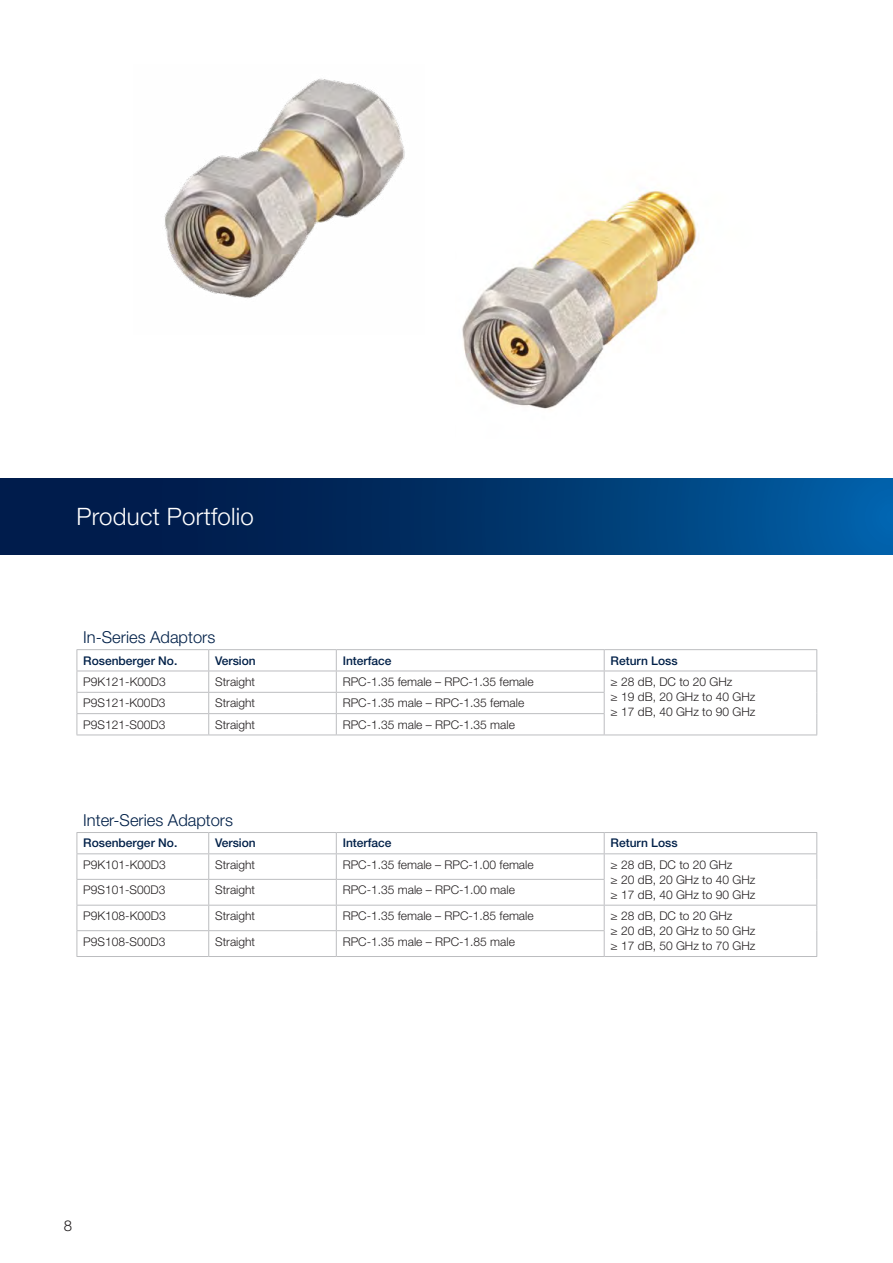
<style>
.page{position:relative;width:893px;height:1263px;background:#fff}
.page>*{position:absolute;margin:0;border:0;box-sizing:border-box;transform-origin:0 0}
.t1{font:300 24px "Helvetica Neue LT Pro";letter-spacing:.01em;color:#fff}
.t2{font:300 16.5px "Helvetica Neue LT Pro";color:#002048}
.t3{font:300 15px "Helvetica Neue LT Pro";color:#231f20}
.t4{font:300 12px/15px "Helvetica Neue LT Pro";color:#231f20}
.t5{font:500 12px "Helvetica Neue LT Pro";color:#002048}
</style>
<div class="page">
<img style="left:164px;top:78px;width:241px;height:220px">
<img style="left:462px;top:190px;width:237px;height:219px">
<svg style="left:0;top:478px;width:893px;height:77px;background:#00346b"></svg>
<hr style="left:209px;top:649px;width:127px;height:1px;background:#bcbdc0">
<hr style="left:336px;top:649px;width:268px;height:1px;background:#bcbdc0">
<hr style="left:604px;top:649px;width:213px;height:1px;background:#bcbdc0">
<hr style="left:77px;top:671px;width:132px;height:1px;background:#bcbdc0">
<hr style="left:209px;top:671px;width:127px;height:1px;background:#bcbdc0">
<hr style="left:336px;top:671px;width:268px;height:1px;background:#bcbdc0">
<hr style="left:604px;top:671px;width:213px;height:1px;background:#bcbdc0">
<hr style="left:77px;top:692px;width:132px;height:1px;background:#bcbdc0">
<hr style="left:209px;top:692px;width:127px;height:1px;background:#bcbdc0">
<hr style="left:336px;top:692px;width:269px;height:1px;background:#bcbdc0">
<hr style="left:77px;top:713px;width:132px;height:1px;background:#bcbdc0">
<svg style="left:77px;top:650px;width:1px;height:84px"></svg>
<hr style="left:209px;top:713px;width:127px;height:1px;background:#bcbdc0">
<svg style="left:208px;top:650px;width:1px;height:84px"></svg>
<hr style="left:336px;top:713px;width:269px;height:1px;background:#bcbdc0">
<svg style="left:336px;top:650px;width:1px;height:84px"></svg>
<svg style="left:604px;top:650px;width:1px;height:84px"></svg>
<svg style="left:816px;top:650px;width:1px;height:84px"></svg>
<hr style="left:77px;top:734px;width:132px;height:1px;background:#bcbdc0">
<hr style="left:209px;top:734px;width:127px;height:1px;background:#bcbdc0">
<hr style="left:336px;top:734px;width:268px;height:1px;background:#bcbdc0">
<hr style="left:604px;top:734px;width:213px;height:1px;background:#bcbdc0">
<hr style="left:77px;top:649px;width:132px;height:1px;background:#bcbdc0">
<hr style="left:209px;top:832px;width:127px;height:1px;background:#bcbdc0">
<hr style="left:336px;top:832px;width:268px;height:1px;background:#bcbdc0">
<hr style="left:604px;top:832px;width:213px;height:1px;background:#bcbdc0">
<hr style="left:77px;top:853px;width:132px;height:1px;background:#bcbdc0">
<hr style="left:209px;top:853px;width:127px;height:1px;background:#bcbdc0">
<hr style="left:336px;top:853px;width:268px;height:1px;background:#bcbdc0">
<hr style="left:604px;top:853px;width:213px;height:1px;background:#bcbdc0">
<hr style="left:77px;top:879px;width:132px;height:1px;background:#bcbdc0">
<hr style="left:209px;top:879px;width:127px;height:1px;background:#bcbdc0">
<hr style="left:336px;top:879px;width:269px;height:1px;background:#bcbdc0">
<hr style="left:77px;top:905px;width:132px;height:1px;background:#bcbdc0">
<hr style="left:209px;top:905px;width:127px;height:1px;background:#bcbdc0">
<hr style="left:336px;top:905px;width:268px;height:1px;background:#bcbdc0">
<hr style="left:604px;top:905px;width:213px;height:1px;background:#bcbdc0">
<hr style="left:77px;top:930px;width:132px;height:1px;background:#bcbdc0">
<svg style="left:77px;top:833px;width:1px;height:123px"></svg>
<hr style="left:209px;top:930px;width:127px;height:1px;background:#bcbdc0">
<svg style="left:208px;top:833px;width:1px;height:123px"></svg>
<hr style="left:336px;top:930px;width:269px;height:1px;background:#bcbdc0">
<svg style="left:336px;top:833px;width:1px;height:123px"></svg>
<svg style="left:604px;top:833px;width:1px;height:123px"></svg>
<svg style="left:816px;top:833px;width:1px;height:123px"></svg>
<hr style="left:77px;top:956px;width:132px;height:1px;background:#bcbdc0">
<hr style="left:209px;top:956px;width:127px;height:1px;background:#bcbdc0">
<hr style="left:336px;top:956px;width:268px;height:1px;background:#bcbdc0">
<hr style="left:604px;top:956px;width:213px;height:1px;background:#bcbdc0">
<hr style="left:77px;top:832px;width:132px;height:1px;background:#bcbdc0">
<h1 class="t1" style="left:77px;top:502px;width:179px">Product Portfolio</h1>
<h2 class="t2" style="left:83px;top:627px;width:134px">In-Series Adaptors</h2>
<p class="t5" style="left:83px;top:653px;width:96px">Rosenberger No.</p>
<p class="t5" style="left:215px;top:653px;width:42px">Version</p>
<p class="t5" style="left:343px;top:653px;width:50px">Interface</p>
<p class="t5" style="left:611px;top:653px;width:69px">Return Loss</p>
<p class="t4" style="left:83px;top:674px;width:84px">P9K121-K00D3</p>
<p class="t4" style="left:215px;top:674px;width:42px">Straight</p>
<p class="t4" style="left:343px;top:674px;width:192px">RPC-1.35 female – RPC-1.35 female</p>
<p class="t4" style="left:611px;top:674px;width:146px">≥ 28 dB, DC to 20 GHz<br>≥ 19 dB, 20 GHz to 40 GHz ≥ 17 dB, 40 GHz to 90 GHz</p>
<p class="t4" style="left:83px;top:695px;width:84px">P9S121-K00D3</p>
<p class="t4" style="left:215px;top:695px;width:42px">Straight</p>
<p class="t4" style="left:343px;top:695px;width:183px">RPC-1.35 male – RPC-1.35 female</p>
<p class="t4" style="left:83px;top:716px;width:84px">P9S121-S00D3</p>
<p class="t4" style="left:215px;top:716px;width:42px">Straight</p>
<p class="t4" style="left:343px;top:716px;width:174px">RPC-1.35 male – RPC-1.35 male</p>
<h2 class="t2" style="left:83px;top:810px;width:151px">Inter-Series Adaptors</h2>
<p class="t5" style="left:83px;top:836px;width:96px">Rosenberger No.</p>
<p class="t5" style="left:215px;top:836px;width:42px">Version</p>
<p class="t5" style="left:343px;top:836px;width:50px">Interface</p>
<p class="t5" style="left:611px;top:836px;width:69px">Return Loss</p>
<p class="t4" style="left:83px;top:857px;width:84px">P9K101-K00D3</p>
<p class="t4" style="left:215px;top:857px;width:42px">Straight</p>
<p class="t4" style="left:343px;top:857px;width:192px">RPC-1.35 female – RPC-1.00 female</p>
<p class="t4" style="left:611px;top:857px;width:146px">≥ 28 dB, DC to 20 GHz<br>≥ 20 dB, 20 GHz to 40 GHz ≥ 17 dB, 40 GHz to 90 GHz</p>
<p class="t4" style="left:83px;top:882px;width:84px">P9S101-S00D3</p>
<p class="t4" style="left:215px;top:882px;width:42px">Straight</p>
<p class="t4" style="left:343px;top:882px;width:174px">RPC-1.35 male – RPC-1.00 male</p>
<p class="t4" style="left:83px;top:908px;width:84px">P9K108-K00D3</p>
<p class="t4" style="left:215px;top:908px;width:42px">Straight</p>
<p class="t4" style="left:343px;top:908px;width:192px">RPC-1.35 female – RPC-1.85 female</p>
<p class="t4" style="left:611px;top:908px;width:146px">≥ 28 dB, DC to 20 GHz<br>≥ 20 dB, 20 GHz to 50 GHz ≥ 17 dB, 50 GHz to 70 GHz</p>
<p class="t4" style="left:83px;top:933px;width:84px">P9S108-S00D3</p>
<p class="t4" style="left:215px;top:933px;width:42px">Straight</p>
<p class="t4" style="left:343px;top:933px;width:174px">RPC-1.35 male – RPC-1.85 male</p>
<p class="t3" style="left:64px;top:1217px;width:10px">8</p>
</div>
